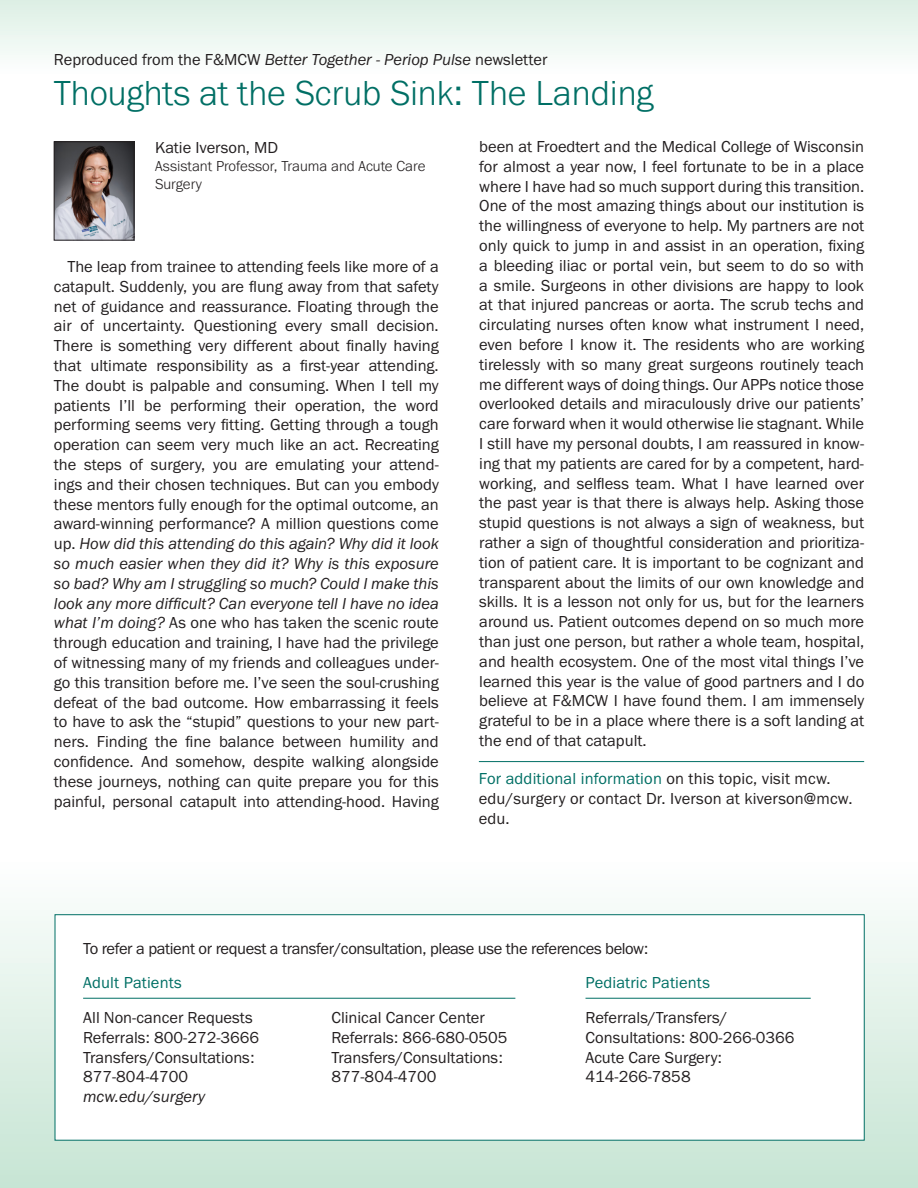
<style>
.page{position:relative;width:918px;height:1188px;background:#fff}
.page>*{position:absolute;margin:0;border:0;box-sizing:border-box;transform-origin:0 0}
.headline{font:300 36px "Franklin Gothic URW";color:#006f65}
.Paragraph_Style_1{font:16.5px/19.8px "Franklin Gothic URW Boo";color:#231f20;text-align:justify}
.pp_no_indent{font:16.5px "Franklin Gothic URW Boo";color:#231f20}
.pp_no_indent-2{font:16.5px "Franklin Gothic URW Boo";letter-spacing:-.02em;color:#231f20}
.issue_volume_number{font:16.5px "Franklin Gothic URW Boo";color:#231f20}
.subhead{font:16.5px "Franklin Gothic URW Boo";letter-spacing:.01em;color:#006f65}
.pp_no_indent-3{font:16.5px "Franklin Gothic URW Boo Ita";color:#231f20}
.Author_Name{font:16.5px "Franklin Gothic URW Boo";color:#231f20}
.Author_byline{font:300 15px/18px "Franklin Gothic URW";color:#231f20}
.s1{font-family:"Franklin Gothic URW Boo Ita"}
.s2{color:#006f65}
</style>
<div class="page">
<div style="left:0;top:0;width:918px;height:73px;background:linear-gradient(to bottom,#dcefe4,#fdfefe)"></div>
<div style="left:0;top:862px;width:918px;height:326px;background:linear-gradient(to bottom,#fbfdfd,#c5e3d2)"></div>
<div style="left:55px;top:914px;width:810px;height:227px;background:#fff;border:1px solid #006f65"></div>
<hr style="left:614px;top:991px;width:244px;height:2px;background:#006f65">
<hr style="left:69px;top:989px;width:466px;height:2px;background:#006f65">
<hr style="left:83px;top:998px;width:432px;height:1px;background:#006f65">
<hr style="left:586px;top:998px;width:225px;height:1px;background:#006f65">
<img style="left:56px;top:144px;width:76px;height:94px">
<div style="left:54px;top:142px;width:80px;height:98px;border:1px solid #231f20"></div>
<hr style="left:479px;top:761px;width:385px;height:1px;background:#006f65">
<p class="issue_volume_number" style="left:54px;top:49px;width:495px">Reproduced from the F&amp;MCW <span class="s1">Better Together - Periop Pulse</span> newsletter</p>
<p class="headline" style="left:54px;top:70px;width:601px">Thoughts at the Scrub Sink: The Landing</p>
<p class="Author_Name" style="left:155px;top:137px;width:125px">Katie Iverson, MD</p>
<p class="Author_byline" style="left:155px;top:156px;width:272px">Assistant Professor, Trauma and Acute Care<br>Surgery</p>
<p class="Paragraph_Style_1" style="left:54px;top:256px;width:386px;text-indent:14px">The leap from trainee to attending feels like more of a catapult. Suddenly, you are flung away from that safety net of guidance and reassurance. Floating through the air of uncertainty. Questioning every small decision.<br>There is something very different about finally having that ultimate responsibility as a first-year attending.<br>The doubt is palpable and consuming. When I tell my patients I’ll be performing their operation, the word performing seems very fitting. Getting through a tough operation can seem very much like an act. Recreating the steps of surgery, you are emulating your attend&shy;ings and their chosen techniques. But can you embody these mentors fully enough for the optimal outcome, an award-winning performance? A million questions come up. <span class="s1">How did this attending do this again? Why did it look so much easier when they did it? Why is this exposure so bad? Why am I struggling so much? Could I make this look any more difficult? Can everyone tell I have no idea what I’m doing?</span> As one who has taken the scenic route through education and training, I have had the privilege of witnessing many of my friends and colleagues under&shy;go this transition before me. I’ve seen the soul-crushing defeat of the bad outcome. How embarrassing it feels to have to ask the “stupid” questions to your new part&shy;ners. Finding the fine balance between humility and confidence. And somehow, despite walking alongside these journeys, nothing can quite prepare you for this painful, personal catapult into attending-hood. Having</p>
<p class="Paragraph_Style_1" style="left:479px;top:136px;width:386px">been at Froedtert and the Medical College of Wisconsin for almost a year now, I feel fortunate to be in a place where I have had so much support during this transition.<br>One of the most amazing things about our institution is the willingness of everyone to help. My partners are not only quick to jump in and assist in an operation, fixing a bleeding iliac or portal vein, but seem to do so with a smile. Surgeons in other divisions are happy to look at that injured pancreas or aorta. The scrub techs and circulating nurses often know what instrument I need, even before I know it. The residents who are working tirelessly with so many great surgeons routinely teach me different ways of doing things. Our APPs notice those overlooked details and miraculously drive our patients’ care forward when it would otherwise lie stagnant. While I still have my personal doubts, I am reassured in know&shy;ing that my patients are cared for by a competent, hard&shy;working, and selfless team. What I have learned over the past year is that there is always help. Asking those stupid questions is not always a sign of weakness, but rather a sign of thoughtful consideration and prioritiza&shy;tion of patient care. It is important to be cognizant and transparent about the limits of our own knowledge and skills. It is a lesson not only for us, but for the learners around us. Patient outcomes depend on so much more than just one person, but rather a whole team, hospital, and health ecosystem. One of the most vital things I’ve learned this year is the value of good partners and I do believe at F&amp;MCW I have found them. I am immensely grateful to be in a place where there is a soft landing at the end of that catapult.</p>
<p class="Paragraph_Style_1" style="left:479px;top:769px;width:375px;text-align:left"><span class="s2">For additional information</span> on this topic, visit mcw. edu/surgery or contact Dr. Iverson at kiverson@mcw. edu.</p>
<p class="pp_no_indent-2" style="left:83px;top:938px;width:567px">To refer a patient or request a transfer/consultation, please use the references below:</p>
<p class="subhead" style="left:83px;top:973px;width:100px">Adult Patients</p>
<p class="subhead" style="left:586px;top:973px;width:126px">Pediatric Patients</p>
<p class="pp_no_indent" style="left:83px;top:1007px;width:171px">All Non-cancer Requests</p>
<p class="pp_no_indent" style="left:83px;top:1027px;width:178px">Referrals: 800-272-3666</p>
<p class="pp_no_indent" style="left:83px;top:1047px;width:173px">Transfers/Consultations:</p>
<p class="pp_no_indent" style="left:83px;top:1067px;width:107px">877-804-4700</p>
<p class="pp_no_indent-3" style="left:83px;top:1086px;width:124px">mcw.edu/surgery</p>
<p class="pp_no_indent" style="left:586px;top:1007px;width:143px">Referrals/Transfers/</p>
<p class="pp_no_indent" style="left:586px;top:1027px;width:211px">Consultations: 800-266-0366</p>
<p class="pp_no_indent" style="left:586px;top:1047px;width:138px">Acute Care Surgery:</p>
<p class="pp_no_indent" style="left:586px;top:1067px;width:107px">414-266-7858</p>
<p class="pp_no_indent" style="left:331px;top:1007px;width:155px">Clinical Cancer Center</p>
<p class="pp_no_indent" style="left:331px;top:1027px;width:178px">Referrals: 866-680-0505</p>
<p class="pp_no_indent" style="left:331px;top:1047px;width:173px">Transfers/Consultations:</p>
<p class="pp_no_indent" style="left:331px;top:1067px;width:107px">877-804-4700</p>
</div>
